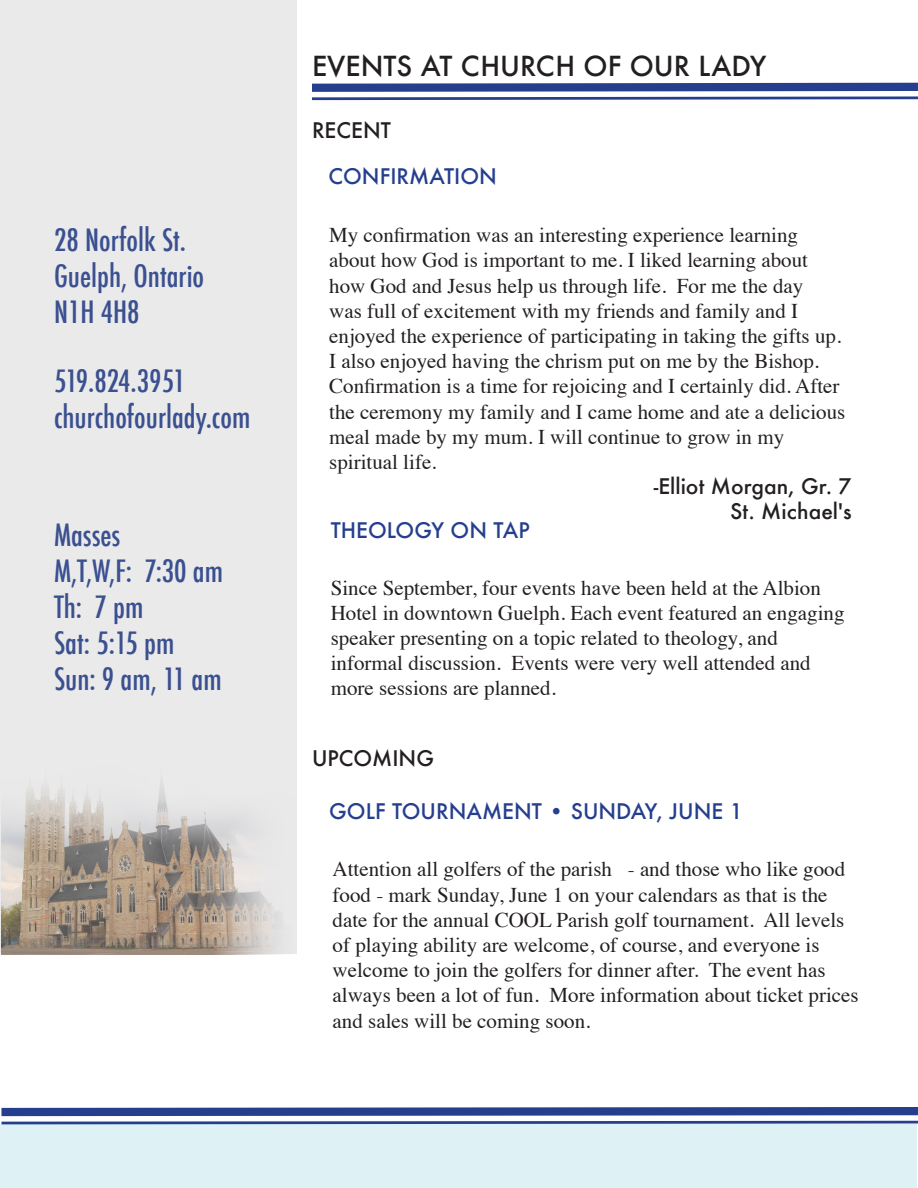
<style>
.page{position:relative;width:918px;height:1188px;background:#fff}
.page>*{position:absolute;margin:0;border:0;box-sizing:border-box;transform-origin:0 0}
.t1{font:500 condensed 30px/36px "Futura";color:#253f8e}
.t2{font:500 27px "Futura";color:#231f20}
.t3{font:21px/25.2px "Times";color:#231f20}
.t4{font:500 21px "Futura";color:#253f8e}
.t5{font:500 21px/25.2px "Futura";color:#231f20;text-align:right}
</style>
<div class="page">
<svg style="left:312px;top:82px;width:606px;height:19px"></svg>
<div style="left:0;top:1124px;width:916px;height:64px;background:#def2f5"></div>
<svg style="left:1px;top:1107px;width:917px;height:19px"></svg>
<div style="left:0;top:0;width:297px;height:954px;background:#eaeaeb"></div>
<img style="left:1px;top:782px;width:280px;height:172px">
<h1 class="t1" style="left:54px;top:223px;width:152px">28 Norfolk St.<br>Guelph, Ontario<br>N1H 4H8</h1>
<h1 class="t1" style="left:54px;top:363px;width:198px">519.824.3951 churchofourlady.com</h1>
<h1 class="t1" style="left:54px;top:517px;width:171px">Masses<br>M,T,W,F: 7:30 am<br>Th: 7 pm<br>Sat: 5:15 pm<br>Sun: 9 am, 11 am</h1>
<p class="t2" style="left:312px;top:48px;width:456px">EVENTS AT CHURCH OF OUR LADY</p>
<p class="t5" style="left:312px;top:118px;width:80px">RECENT</p>
<p class="t4" style="left:329px;top:162px;width:170px">CONFIRMATION</p>
<p class="t3" style="left:329px;top:221px;width:518px">My confirmation was an interesting experience learning about how God is important to me. I liked learning about how God and Jesus help us through life. For me the day<br>was full of excitement with my friends and family and I enjoyed the experience of participating in taking the gifts up.<br>I also enjoyed having the chrism put on me by the Bishop.<br>Confirmation is a time for rejoicing and I certainly did. After the ceremony my family and I came home and ate a delicious meal made by my mum. I will continue to grow in my spiritual life.</p>
<p class="t5" style="left:654px;top:474px;width:199px">-Elliot Morgan, Gr. 7<br>St. Michael's</p>
<p class="t4" style="left:331px;top:516px;width:200px">THEOLOGY ON TAP</p>
<p class="t3" style="left:331px;top:573px;width:515px">Since September, four events have been held at the Albion Hotel in downtown Guelph. Each event featured an engaging speaker presenting on a topic related to theology, and informal discussion. Events were very well attended and more sessions are planned.</p>
<p class="t5" style="left:312px;top:745px;width:124px">UPCOMING</p>
<p class="t4" style="left:329px;top:796px;width:415px">GOLF TOURNAMENT • SUNDAY, JUNE 1</p>
<p class="t3" style="left:333px;top:855px;width:528px">Attention all golfers of the parish - and those who like good food - mark Sunday, June 1 on your calendars as that is the date for the annual COOL Parish golf tournament. All levels of playing ability are welcome, of course, and everyone is welcome to join the golfers for dinner after. The event has always been a lot of fun. More information about ticket prices and sales will be coming soon.</p>
</div>
